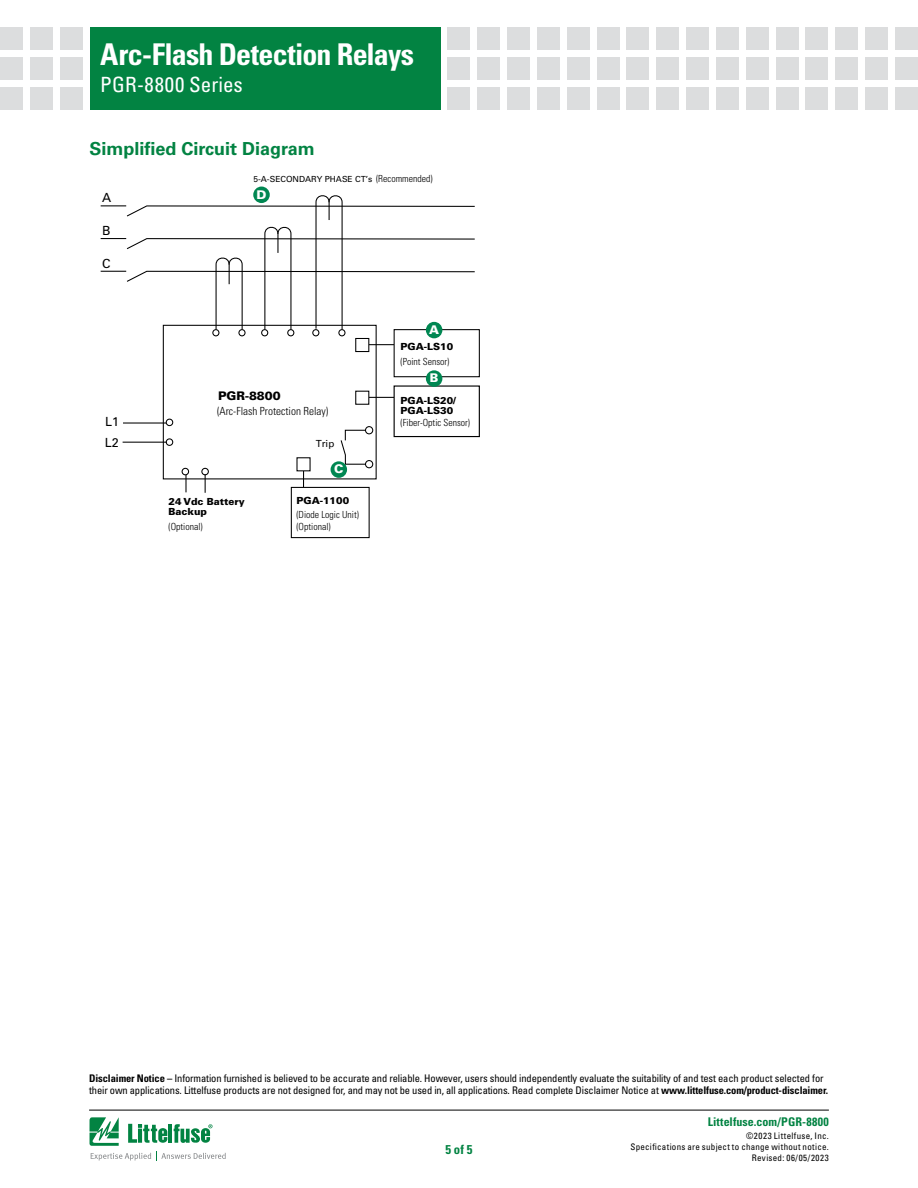
<style>
.page{position:relative;width:918px;height:1188px;background:#fff}
.page>*{position:absolute;margin:0;border:0;box-sizing:border-box;transform-origin:0 0}
.t1{font:700 condensed 30px "Univers LT Std";letter-spacing:-.025em;color:#fff}
.t2{font:condensed 21px "Univers LT Std";letter-spacing:.01em;color:#fff}
.FACTS_HEAD{font:700 18px "Univers LT Std";color:#028342}
.t3{font:700 condensed 12.75px "Univers LT Std";color:#028342}
.t4{font:12.6px "Univers LT Std";color:#000}
.t5{font:700 condensed 12px "Univers LT Std";letter-spacing:.005em;color:#028342}
.Body_text{font:900 12px "Univers LT Std";color:#fff}
.t6{font:900 11.85px "Univers LT Std";color:#000}
.t7{font:300 condensed 11.25px "Univers LT Std";color:#000}
.t8{font:condensed 10.5px/12px "Univers LT Std";letter-spacing:-.01em;color:#000}
.t9{font:300 condensed 9.75px/14.5px "Univers LT Std";color:#000}
.t10{font:900 9.75px/10.9px "Univers LT Std";color:#000}
.t11{font:9.75px "Univers LT Std";color:#000}
.t12{font:condensed 9px/10.8px "Univers LT Std";letter-spacing:.03em;color:#000;text-align:right}
.t13{font:8.4px "Univers LT Std";color:#000}
.s1{font-weight:900;font-stretch:normal}
.s2{font-weight:700}
</style>
<div class="page">
<hr style="left:89px;top:1110px;width:740px;height:1px;background:#000">
<div style="left:90px;top:27px;width:351px;height:82px;background:#028342"></div>
<div style="left:60px;top:27px;width:23px;height:23px;background:#dcddde"></div>
<div style="left:60px;top:57px;width:23px;height:23px;background:#dcddde"></div>
<div style="left:60px;top:87px;width:23px;height:22px;background:#dcddde"></div>
<div style="left:30px;top:27px;width:23px;height:23px;background:#dcddde"></div>
<div style="left:30px;top:57px;width:23px;height:23px;background:#dcddde"></div>
<div style="left:30px;top:87px;width:23px;height:22px;background:#dcddde"></div>
<div style="left:0;top:27px;width:23px;height:23px;background:#dcddde"></div>
<div style="left:0;top:57px;width:23px;height:23px;background:#dcddde"></div>
<div style="left:0;top:87px;width:23px;height:22px;background:#dcddde"></div>
<div style="left:448px;top:27px;width:22px;height:23px;background:#dcddde"></div>
<div style="left:448px;top:57px;width:22px;height:23px;background:#dcddde"></div>
<div style="left:448px;top:87px;width:22px;height:22px;background:#dcddde"></div>
<div style="left:477px;top:27px;width:23px;height:23px;background:#dcddde"></div>
<div style="left:477px;top:57px;width:23px;height:23px;background:#dcddde"></div>
<div style="left:477px;top:87px;width:23px;height:22px;background:#dcddde"></div>
<div style="left:507px;top:27px;width:23px;height:23px;background:#dcddde"></div>
<div style="left:507px;top:57px;width:23px;height:23px;background:#dcddde"></div>
<div style="left:507px;top:87px;width:23px;height:22px;background:#dcddde"></div>
<div style="left:537px;top:27px;width:23px;height:23px;background:#dcddde"></div>
<div style="left:537px;top:57px;width:23px;height:23px;background:#dcddde"></div>
<div style="left:537px;top:87px;width:23px;height:22px;background:#dcddde"></div>
<div style="left:567px;top:27px;width:23px;height:23px;background:#dcddde"></div>
<div style="left:567px;top:57px;width:23px;height:23px;background:#dcddde"></div>
<div style="left:567px;top:87px;width:23px;height:22px;background:#dcddde"></div>
<div style="left:597px;top:27px;width:23px;height:23px;background:#dcddde"></div>
<div style="left:597px;top:57px;width:23px;height:23px;background:#dcddde"></div>
<div style="left:597px;top:87px;width:23px;height:22px;background:#dcddde"></div>
<div style="left:627px;top:27px;width:22px;height:23px;background:#dcddde"></div>
<div style="left:627px;top:57px;width:22px;height:23px;background:#dcddde"></div>
<div style="left:627px;top:87px;width:22px;height:22px;background:#dcddde"></div>
<div style="left:656px;top:27px;width:23px;height:23px;background:#dcddde"></div>
<div style="left:656px;top:57px;width:23px;height:23px;background:#dcddde"></div>
<div style="left:656px;top:87px;width:23px;height:22px;background:#dcddde"></div>
<div style="left:686px;top:27px;width:23px;height:23px;background:#dcddde"></div>
<div style="left:686px;top:57px;width:23px;height:23px;background:#dcddde"></div>
<div style="left:686px;top:87px;width:23px;height:22px;background:#dcddde"></div>
<div style="left:716px;top:27px;width:23px;height:23px;background:#dcddde"></div>
<div style="left:716px;top:57px;width:23px;height:23px;background:#dcddde"></div>
<div style="left:716px;top:87px;width:23px;height:22px;background:#dcddde"></div>
<div style="left:746px;top:27px;width:23px;height:23px;background:#dcddde"></div>
<div style="left:746px;top:57px;width:23px;height:23px;background:#dcddde"></div>
<div style="left:746px;top:87px;width:23px;height:22px;background:#dcddde"></div>
<div style="left:805px;top:27px;width:23px;height:23px;background:#dcddde"></div>
<div style="left:805px;top:57px;width:23px;height:23px;background:#dcddde"></div>
<div style="left:805px;top:87px;width:23px;height:22px;background:#dcddde"></div>
<div style="left:776px;top:27px;width:22px;height:23px;background:#dcddde"></div>
<div style="left:776px;top:57px;width:22px;height:23px;background:#dcddde"></div>
<div style="left:776px;top:87px;width:22px;height:22px;background:#dcddde"></div>
<div style="left:835px;top:27px;width:23px;height:23px;background:#dcddde"></div>
<div style="left:835px;top:57px;width:23px;height:23px;background:#dcddde"></div>
<div style="left:835px;top:87px;width:23px;height:22px;background:#dcddde"></div>
<div style="left:865px;top:27px;width:23px;height:23px;background:#dcddde"></div>
<div style="left:865px;top:57px;width:23px;height:23px;background:#dcddde"></div>
<div style="left:865px;top:87px;width:23px;height:22px;background:#dcddde"></div>
<div style="left:895px;top:27px;width:23px;height:23px;background:#dcddde"></div>
<div style="left:895px;top:57px;width:23px;height:23px;background:#dcddde"></div>
<div style="left:895px;top:87px;width:23px;height:22px;background:#dcddde"></div>
<svg style="left:90px;top:1117px;width:136px;height:44px"></svg>
<div style="left:261px;top:329px;width:7px;height:7px;border:1px solid #000;border-radius:50%"></div>
<div style="left:287px;top:329px;width:7px;height:7px;border:1px solid #000;border-radius:50%"></div>
<div style="left:212px;top:329px;width:7px;height:7px;border:1px solid #000;border-radius:50%"></div>
<div style="left:238px;top:329px;width:8px;height:7px;border:1px solid #000;border-radius:50%"></div>
<div style="left:312px;top:329px;width:7px;height:7px;border:1px solid #000;border-radius:50%"></div>
<div style="left:338px;top:329px;width:8px;height:7px;border:1px solid #000;border-radius:50%"></div>
<div style="left:166px;top:419px;width:7px;height:7px;border:1px solid #000;border-radius:50%"></div>
<div style="left:166px;top:438px;width:7px;height:8px;border:1px solid #000;border-radius:50%"></div>
<hr style="left:123px;top:422px;width:43px;height:2px;background:#000">
<hr style="left:123px;top:442px;width:44px;height:1px;background:#000">
<div style="left:182px;top:468px;width:7px;height:7px;border:1px solid #000;border-radius:50%"></div>
<div style="left:201px;top:468px;width:8px;height:7px;border:1px solid #000;border-radius:50%"></div>
<svg style="left:185px;top:475px;width:2px;height:17px"></svg>
<svg style="left:205px;top:474px;width:1px;height:19px"></svg>
<hr style="left:368px;top:344px;width:38px;height:1px;background:#000">
<hr style="left:368px;top:397px;width:38px;height:1px;background:#000">
<div style="left:394px;top:330px;width:85px;height:47px;background:#fff"></div>
<div style="left:394px;top:329px;width:86px;height:48px;border:1px solid #000"></div>
<div style="left:394px;top:386px;width:85px;height:51px;background:#fff"></div>
<div style="left:394px;top:385px;width:86px;height:52px;border:1px solid #000"></div>
<div style="left:355px;top:338px;width:14px;height:14px;border:1px solid #000"></div>
<div style="left:355px;top:391px;width:14px;height:14px;border:1px solid #000"></div>
<svg style="left:303px;top:471px;width:1px;height:16px"></svg>
<div style="left:291px;top:487px;width:79px;height:51px;border:1px solid #000"></div>
<svg style="left:340px;top:429px;width:27px;height:36px"></svg>
<div style="left:365px;top:426px;width:8px;height:8px;border:1px solid #000;border-radius:50%"></div>
<div style="left:365px;top:460px;width:8px;height:8px;border:1px solid #000;border-radius:50%"></div>
<svg style="left:101px;top:195px;width:375px;height:135px"></svg>
<div style="left:426px;top:322px;width:16px;height:16px;background:#008752;border-radius:50%"></div>
<div style="left:426px;top:370px;width:16px;height:17px;background:#008752;border-radius:50%"></div>
<div style="left:331px;top:461px;width:16px;height:17px;background:#008752;border-radius:50%"></div>
<div style="left:253px;top:187px;width:17px;height:16px;background:#008752;border-radius:50%"></div>
<h1 class="t1" style="left:100px;top:36px;width:315px">Arc-Flash Detection Relays</h1>
<h2 class="t2" style="left:100px;top:71px;width:144px">PGR-8800 Series</h2>
<p class="FACTS_HEAD" style="left:90px;top:138px;width:227px">Simplified Circuit Diagram</p>
<p class="t4" style="left:102px;top:190px;width:11px">A</p>
<p class="t4" style="left:102px;top:224px;width:10px">B</p>
<p class="t4" style="left:102px;top:256px;width:10px">C</p>
<p class="t4" style="left:105px;top:414px;width:16px">L1</p>
<p class="t4" style="left:105px;top:435px;width:16px">L2</p>
<p class="t9" style="left:376px;top:172px;width:58px">(Recommended)</p>
<p class="t13" style="left:253px;top:174px;width:120px">5-A-SECONDARY PHASE CT’s</p>
<p class="Body_text" style="left:257px;top:187px;width:11px">D</p>
<p class="t6" style="left:218px;top:388px;width:64px">PGR-8800</p>
<p class="t7" style="left:217px;top:404px;width:113px">(Arc-Flash Protection Relay)</p>
<p class="t11" style="left:316px;top:438px;width:20px">Trip</p>
<p class="t10" style="left:169px;top:495px;width:78px">24 Vdc Battery<br>Backup</p>
<p class="t9" style="left:169px;top:519px;width:36px">(Optional)</p>
<p class="Body_text" style="left:334px;top:462px;width:11px">C</p>
<p class="t9" style="left:296px;top:493px;width:64px"><span class="s1">PGA-1100 </span>(Diode Logic Unit)</p>
<p class="t9" style="left:296px;top:519px;width:36px">(Optional)</p>
<p class="Body_text" style="left:429px;top:322px;width:11px">A</p>
<p class="Body_text" style="left:430px;top:371px;width:10px">B</p>
<p class="t9" style="left:401px;top:340px;width:54px"><span class="s1">PGA-LS10 </span>(Point Sensor)</p>
<p class="t9" style="left:401px;top:394px;width:71px;line-height:11.4px"><span class="s1">PGA-LS20/<br>PGA-LS30 </span>(Fiber-Optic Sensor)</p>
<p class="t8" style="left:89px;top:1072px;width:740px"><span class="s2">Disclaimer Notice –</span> Information furnished is believed to be accurate and reliable. However, users should independently evaluate the suitability of and test each product selected for their own applications. Littelfuse products are not designed for, and may not be used in, all applications. Read complete Disclaimer Notice at <span class="s2">www.littelfuse.com/product-disclaimer.</span></p>
<p class="t3" style="left:445px;top:1142px;width:29px">5 of 5</p>
<p class="t5" style="left:708px;top:1115px;width:123px">Littelfuse.com/PGR-8800</p>
<p class="t12" style="left:631px;top:1131px;width:200px">©2023 Littelfuse, Inc.<br>Specifications are subject to change without notice.<br>Revised: 06/05/2023</p>
</div>
